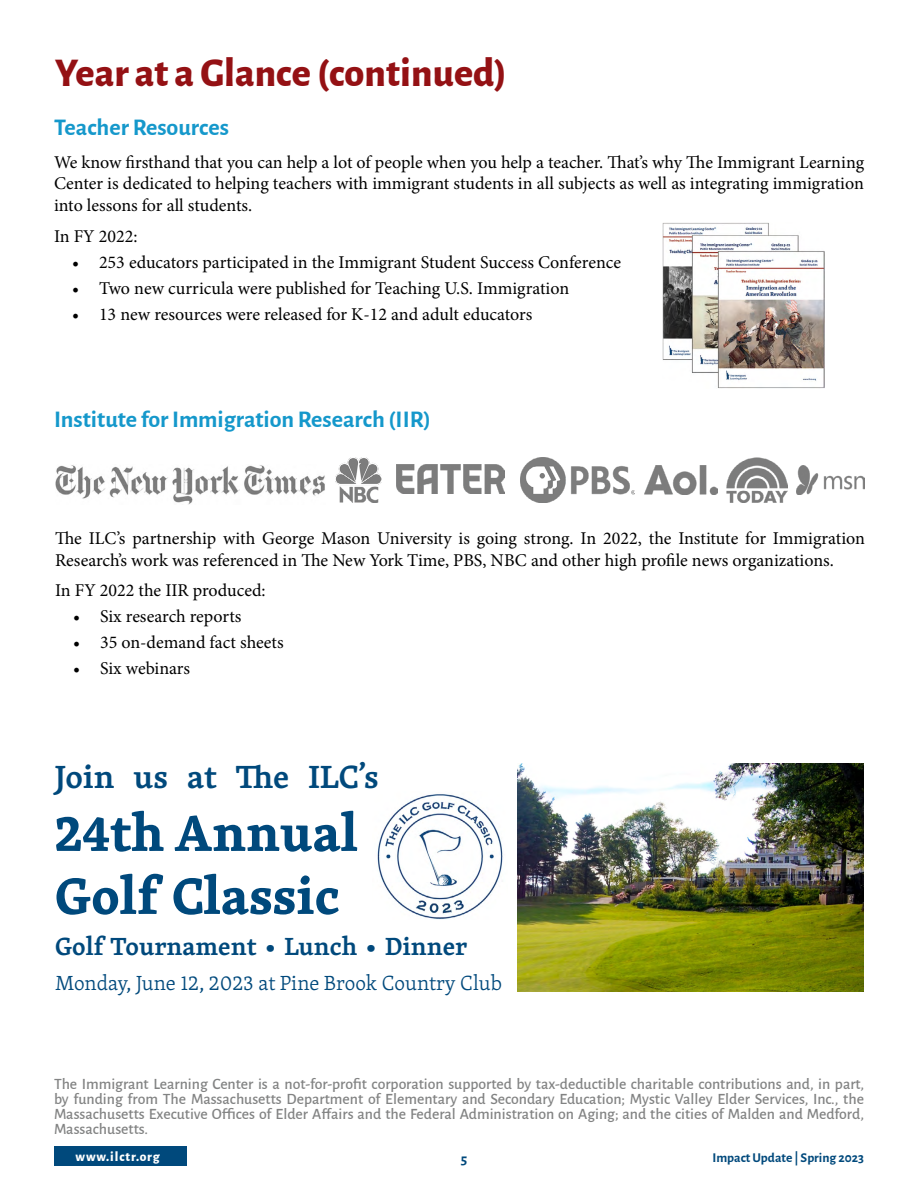
<style>
.page{position:relative;width:918px;height:1188px;background:#fff}
.page>*{position:absolute;margin:0;border:0;box-sizing:border-box;transform-origin:0 0}
.t1{font:700 52.5px/63px "Skolar Latin";color:#00497c}
.t2{font:800 40.2px "Alegreya Sans";letter-spacing:.005em;color:#941114}
.t3{font:600 33px "Skolar Latin";color:#00497c}
.t4{font:600 25.5px "Skolar Latin";color:#00497c}
.t5{font:700 24px "Alegreya Sans";color:#1598cb}
.t6{font:300 21px "Skolar Latin";color:#00497c}
.t7{font:18px/21.6px "Minion Pro";color:#000}
.t8{font:500 15.75px/15px "Alegreya Sans";color:#828383;text-align:justify}
.t9{font:700 15px "Alegreya Sans";color:#00497c}
.t10{font:700 13.5px "Alegreya Sans";color:#00497c}
.t11{font:800 13.5px "Alegreya Sans";letter-spacing:.07em;color:#fff}
</style>
<div class="page">
<img style="left:521px;top:458px;width:114px;height:45px">
<img style="left:727px;top:457px;width:61px;height:46px">
<img style="left:335px;top:458px;width:46px;height:45px">
<img style="left:396px;top:464px;width:108px;height:30px">
<img style="left:644px;top:466px;width:73px;height:29px">
<img style="left:797px;top:466px;width:68px;height:29px">
<img style="left:56px;top:465px;width:269px;height:39px">
<div style="left:54px;top:1146px;width:133px;height:20px;background:#00497c"></div>
<img style="left:663px;top:222px;width:162px;height:166px">
<img style="left:377px;top:794px;width:126px;height:126px">
<img style="left:518px;top:763px;width:346px;height:229px">
<h2 class="t2" style="left:55px;top:43px;width:453px">Year at a Glance (continued)</h2>
<h3 class="t5" style="left:54px;top:109px;width:176px">Teacher Resources</h3>
<p class="t7" style="left:54px;top:151px;width:812px;text-align:justify">We know firsthand that you can help a lot of people when you help a teacher. That’s why The Immigrant Learning Center is dedicated to helping teachers with immigrant students in all subjects as well as integrating immigration into lessons for all students.</p>
<p class="t7" style="left:54px;top:225px;width:85px">In FY 2022:</p>
<p class="t7" style="left:72px;top:251px;width:551px">• 253 educators participated in the Immigrant Student Success Conference</p>
<p class="t7" style="left:72px;top:277px;width:499px">• Two new curricula were published for Teaching U.S. Immigration</p>
<p class="t7" style="left:72px;top:304px;width:462px">• 13 new resources were released for K-12 and adult educators</p>
<h3 class="t5" style="left:54px;top:402px;width:379px">Institute for Immigration Research (IIR)</h3>
<p class="t7" style="left:55px;top:527px;width:811px">The ILC’s partnership with George Mason University is going strong. In 2022, the Institute for Immigration<br>Research’s work was referenced in The New York Time, PBS, NBC and other high profile news organizations.</p>
<p class="t7" style="left:55px;top:580px;width:212px">In FY 2022 the IIR produced:</p>
<p class="t7" style="left:73px;top:606px;width:170px">• Six research reports</p>
<p class="t7" style="left:73px;top:632px;width:212px">• 35 on-demand fact sheets</p>
<p class="t7" style="left:73px;top:658px;width:119px">• Six webinars</p>
<h3 class="t3" style="left:55px;top:751px;width:325px">Join us at The ILC’s</h3>
<h1 class="t1" style="left:55px;top:799px;width:304px">24th Annual<br>Golf Classic</h1>
<h3 class="t4" style="left:55px;top:927px;width:414px">Golf Tournament • Lunch • Dinner</h3>
<p class="t6" style="left:55px;top:968px;width:449px">Monday, June 12, 2023 at Pine Brook Country Club</p>
<p class="t8" style="left:54px;top:1075px;width:812px">The Immigrant Learning Center is a not-for-profit corporation supported by tax-deductible charitable contributions and, in part, by funding from The Massachusetts Department of Elementary and Secondary Education; Mystic Valley Elder Services, Inc., the Massachusetts Executive Offices of Elder Affairs and the Federal Administration on Aging; and the cities of Malden and Medford, Massachusetts.</p>
<p class="t11" style="left:75px;top:1147px;width:86px">www.ilctr.org</p>
<p class="t9" style="left:461px;top:1149px;width:8px">5</p>
<p class="t10" style="left:713px;top:1148px;width:153px">Impact Update | Spring 2023</p>
</div>
